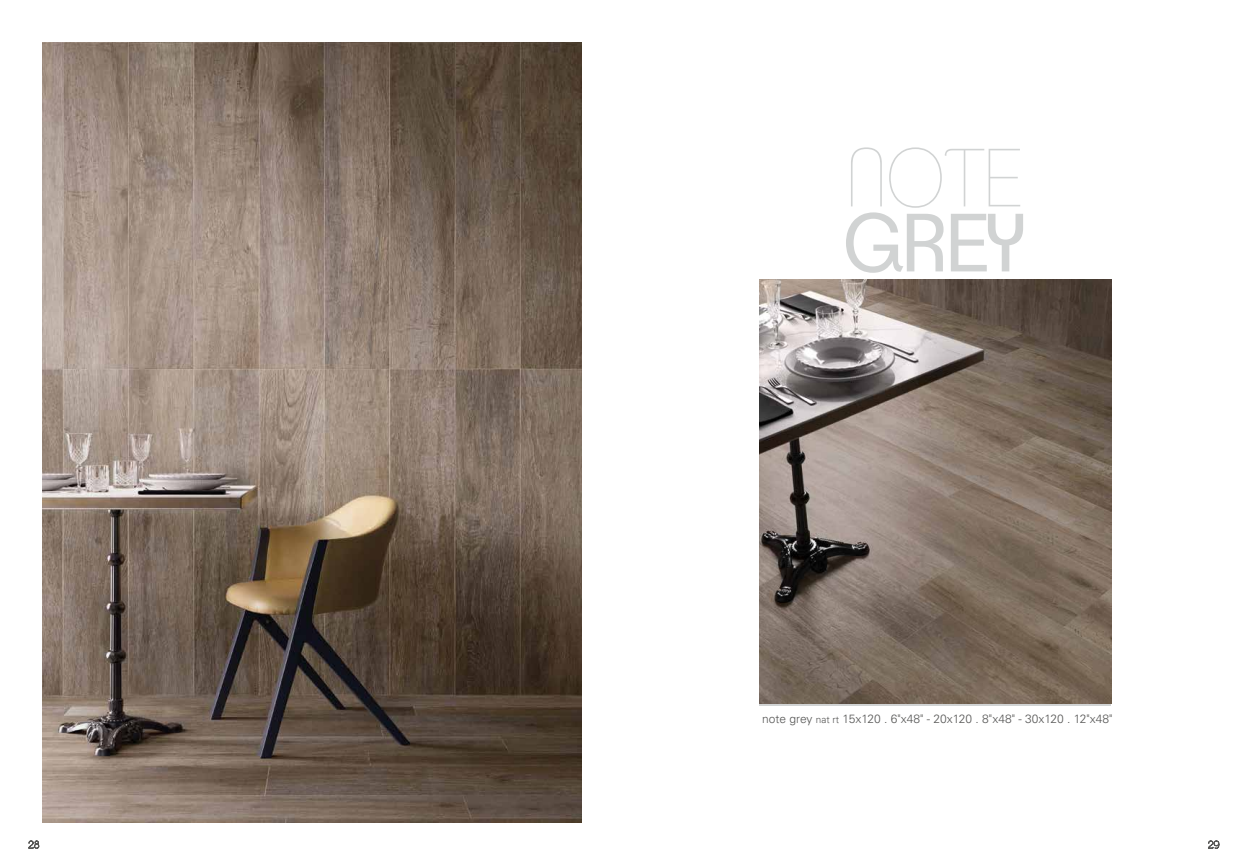
<style>
.page{position:relative;width:1248px;height:865px;background:#fff}
.page>*{position:absolute;margin:0;border:0;box-sizing:border-box;transform-origin:0 0}
.t1{font:100 80px "Clemente P Daa";color:#d1d3d3}
.t2{font:80px "Clemente P Dag";color:#d1d3d3}
.t3{font:300 12px "Univers LT Std";color:#575756}
.s1{font-size:10px}
</style>
<div class="page">
<img style="left:759px;top:280px;width:351px;height:423px">
<img style="left:43px;top:43px;width:538px;height:779px">
<svg style="left:1208px;top:840px;width:10px;height:8px"></svg>
<svg style="left:29px;top:840px;width:10px;height:8px"></svg>
<h1 class="t1" style="left:846px;top:132px;width:179px">NOTE</h1>
<h1 class="t2" style="left:843px;top:196px;width:186px">GREY</h1>
<p class="t3" style="left:762px;top:711px;width:352px">note grey <span class="s1">nat rt</span> 15x120 . 6"x48" - 20x120 . 8"x48" - 30x120 . 12"x48"</p>
</div>
